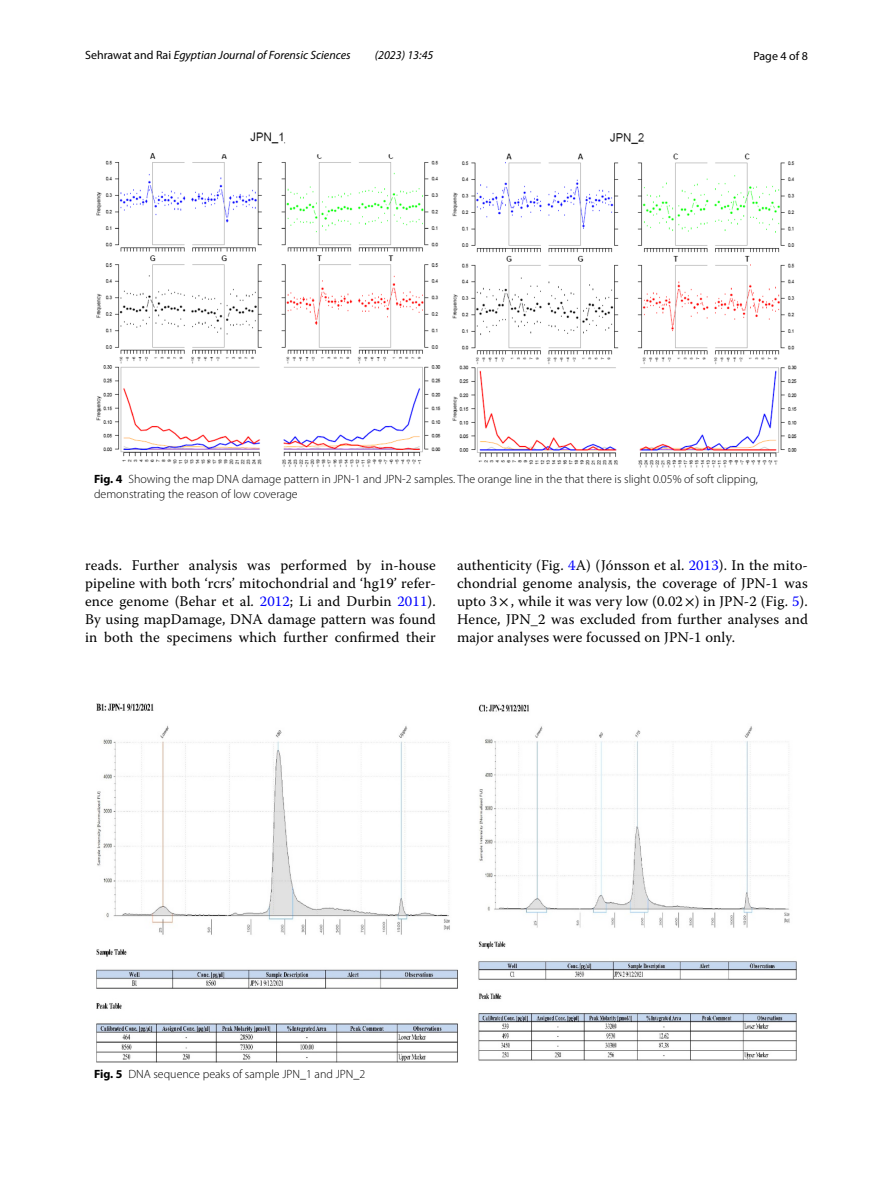
<style>
.page{position:relative;width:893px;height:1187px;background:#fff}
.page>*{position:absolute;margin:0;border:0;box-sizing:border-box;transform-origin:0 0}
.t1{font:14.7px/18px "Warnock Pro";letter-spacing:.01em;color:#000;text-align:justify}
.t2{font:300 12px/15px "Myriad Pro";color:#000}
.t3{font:italic 12px "Myriad Pro";color:#000}
.t4{font:12px "Myriad Pro";color:#000}
.s1{font-style:normal}
.s2{font-weight:700}
.s3{color:#00f}
.s4{font-family:"STIX"}
</style>
<div class="page">
<img style="left:96px;top:133px;width:701px;height:335px">
<img style="left:96px;top:703px;width:701px;height:359px">
<p class="t3" style="left:85px;top:48px;width:267px"><span class="s1">Sehrawat and Rai</span> Egyptian Journal of Forensic Sciences</p>
<p class="t3" style="left:375px;top:48px;width:60px">(2023) 13:45</p>
<p class="t4" style="left:753px;top:48px;width:56px">Page 4 of 8</p>
<p class="t2" style="left:94px;top:472px;width:665px"><span class="s2">Fig. 4</span> Showing the map DNA damage pattern in JPN-1 and JPN-2 samples. The orange line in the that there is slight 0.05% of soft clipping, demonstrating the reason of low coverage</p>
<p class="t1" style="left:85px;top:555px;width:352px">reads. Further analysis was performed by in-house pipeline with both ‘rcrs’ mitochondrial and ‘hg19’ refer&shy;ence genome (Behar et al. <span class="s3">2012</span>; Li and Durbin <span class="s3">2011</span>).<br>By using mapDamage, DNA damage pattern was found in both the specimens which further confirmed their</p>
<p class="t1" style="left:457px;top:555px;width:352px">authenticity (Fig. <span class="s3">4</span>A) (Jónsson et al. <span class="s3">2013</span>). In the mito&shy;chondrial genome analysis, the coverage of JPN-1 was upto 3<span class="s4">×</span>, while it was very low (0.02<span class="s4">×</span>) in JPN-2 (Fig. <span class="s3">5</span>).<br>Hence, JPN_2 was excluded from further analyses and major analyses were focussed on JPN-1 only.</p>
<p class="t2" style="left:94px;top:1066px;width:273px"><span class="s2">Fig. 5</span> DNA sequence peaks of sample JPN_1 and JPN_2</p>
</div>
